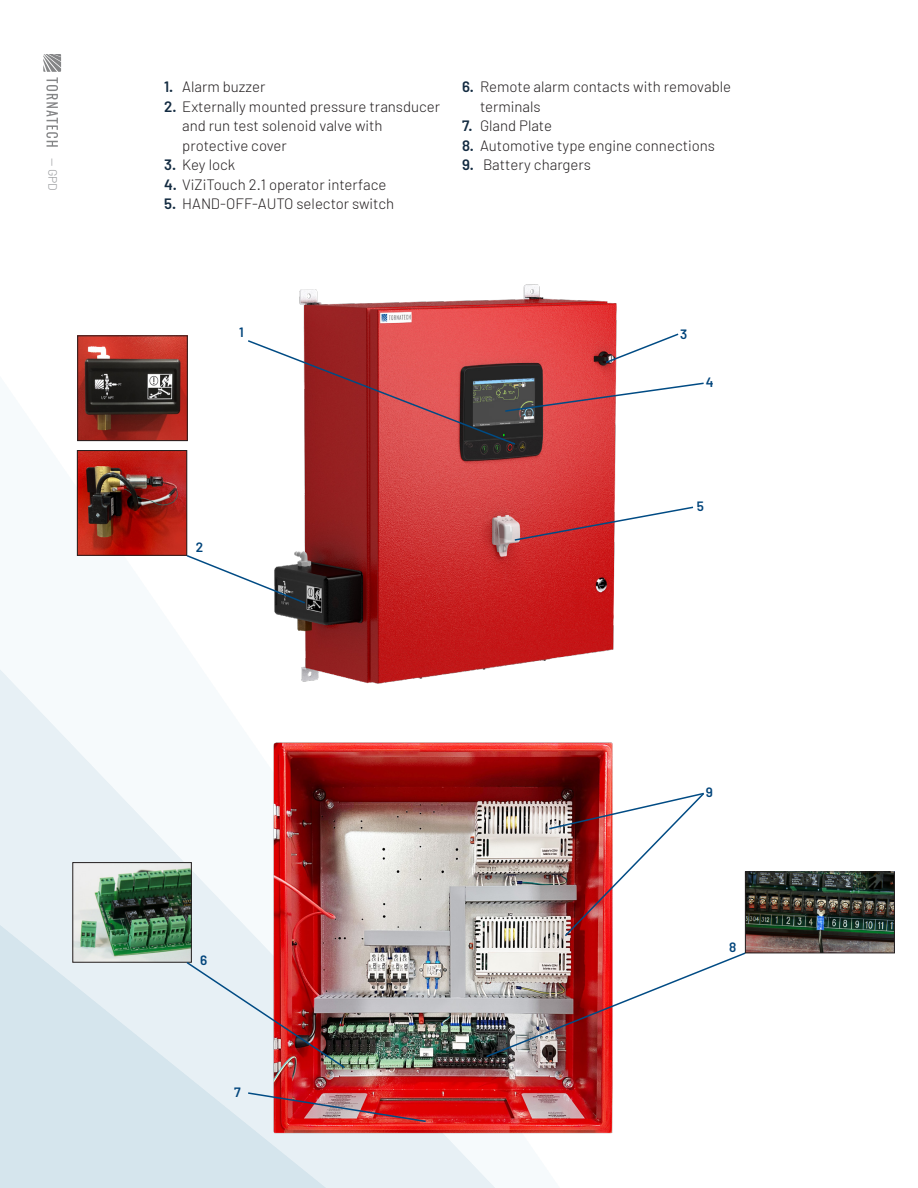
<style>
.page{position:relative;width:918px;height:1188px;background:#fff}
.page>*{position:absolute;margin:0;border:0;box-sizing:border-box;transform-origin:0 0}
.t1{font:300 15px/19.5px "Barlow";color:#231f20}
.Body_heading{font:600 13.5px "Barlow";color:#00447b}
.t2{font:300 12px "Barlow";color:#939598}
.s1{font-weight:600;color:#132b41}
</style>
<div class="page">
<svg style="left:0;top:670px;width:495px;height:518px"></svg>
<svg style="left:0;top:925px;width:326px;height:263px;fill:#d5e5ed"></svg>
<svg style="left:43px;top:54px;width:18px;height:93px"></svg>
<img style="left:268px;top:284px;width:349px;height:406px">
<img style="left:263px;top:735px;width:350px;height:409px">
<svg style="left:513px;top:506px;width:181px;height:36px"></svg>
<img style="left:75px;top:864px;width:115px;height:96px">
<div style="left:73px;top:862px;width:119px;height:100px;border:1px solid #231f20"></div>
<img style="left:185px;top:961px;width:161px;height:109px">
<img style="left:79px;top:452px;width:106px;height:102px">
<div style="left:77px;top:450px;width:110px;height:106px;border:1px solid #231f20"></div>
<img style="left:79px;top:338px;width:107px;height:101px">
<div style="left:77px;top:336px;width:111px;height:105px;border:1px solid #231f20"></div>
<svg style="left:185px;top:554px;width:122px;height:51px"></svg>
<img style="left:485px;top:951px;width:262px;height:108px">
<img style="left:246px;top:1091px;width:181px;height:32px">
<svg style="left:248px;top:332px;width:456px;height:114px"></svg>
<img style="left:747px;top:874px;width:146px;height:77px">
<div style="left:745px;top:872px;width:150px;height:81px;border:1px solid #231f20"></div>
<img style="left:548px;top:791px;width:156px;height:147px">
<p class="t2" style="left:60px;top:158px;width:34px;rotate:90deg">— GPD</p>
<p class="t1" style="left:164px;top:77px;width:103px"><span class="s1">1.</span> Alarm buzzer</p>
<p class="t1" style="left:182px;top:96px;width:260px;text-indent:-18px"><span class="s1">2.</span> Externally mounted pressure transducer and run test solenoid valve with protective cover</p>
<p class="t1" style="left:164px;top:155px;width:73px"><span class="s1">3.</span> Key lock</p>
<p class="t1" style="left:164px;top:174px;width:224px"><span class="s1">4.</span> ViZiTouch 2.1 operator interface</p>
<p class="t1" style="left:164px;top:194px;width:231px"><span class="s1">5.</span> HAND-OFF-AUTO selector switch</p>
<p class="t1" style="left:480px;top:77px;width:253px;text-indent:-18px"><span class="s1">6.</span> Remote alarm contacts with removable terminals</p>
<p class="t1" style="left:462px;top:116px;width:92px"><span class="s1">7.</span> Gland Plate</p>
<p class="t1" style="left:462px;top:135px;width:255px"><span class="s1">8.</span> Automotive type engine connections</p>
<p class="t1" style="left:462px;top:155px;width:131px"><span class="s1">9.</span> Battery chargers</p>
<p class="Body_heading" style="left:239px;top:324px;width:6px">1</p>
<p class="Body_heading" style="left:196px;top:539px;width:9px">2</p>
<p class="Body_heading" style="left:680px;top:325px;width:9px">3</p>
<p class="Body_heading" style="left:706px;top:374px;width:9px">4</p>
<p class="Body_heading" style="left:697px;top:498px;width:9px">5</p>
<p class="Body_heading" style="left:200px;top:951px;width:9px">6</p>
<p class="Body_heading" style="left:234px;top:1084px;width:8px">7</p>
<p class="Body_heading" style="left:706px;top:784px;width:9px">9</p>
<p class="Body_heading" style="left:729px;top:938px;width:9px">8</p>
</div>
